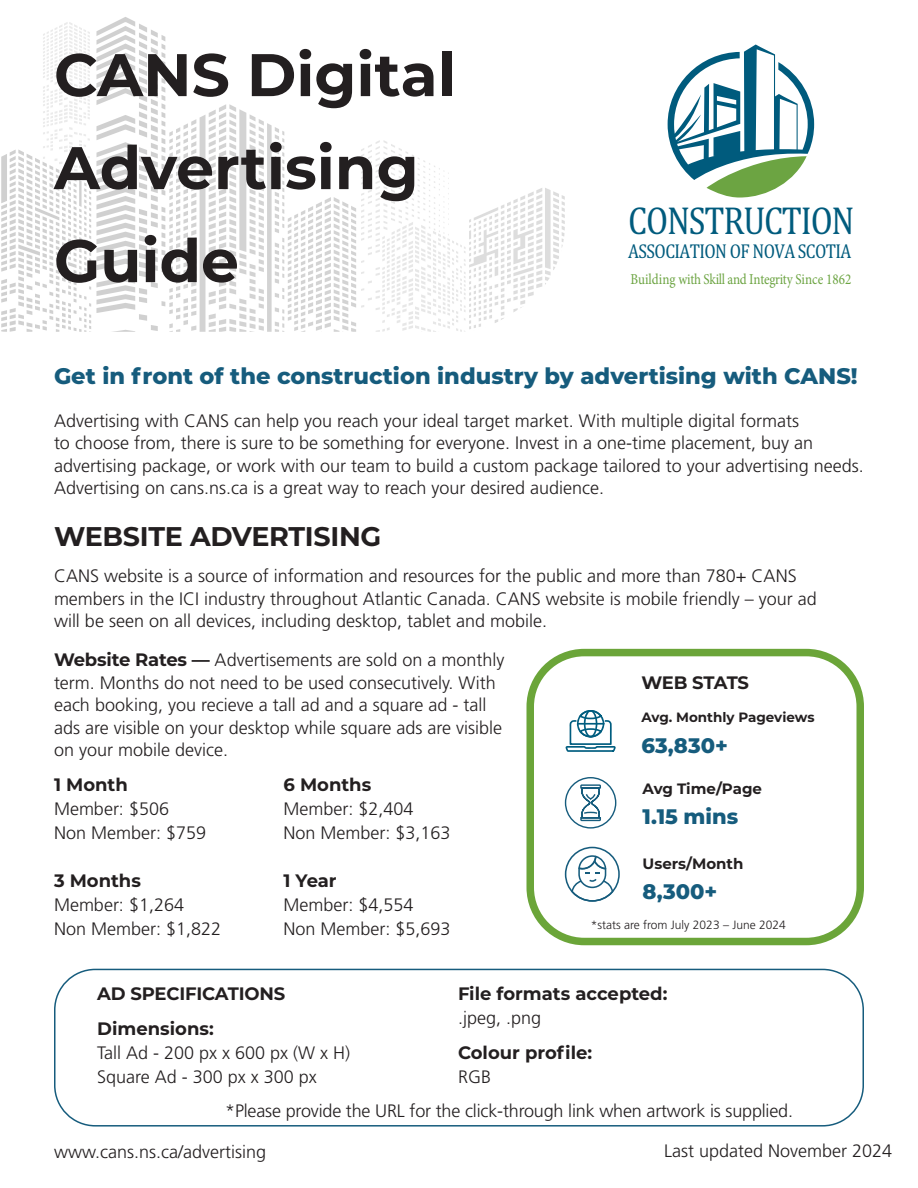
<style>
.page{position:relative;width:918px;height:1188px;background:#fff}
.page>*{position:absolute;margin:0;border:0;box-sizing:border-box;transform-origin:0 0}
.Document_Title{font:700 60px/93px "Montserrat";color:#231f20}
.t1{font:39.45px "Cambria";letter-spacing:-.035em;color:#005b7d;scale:.86 1}
.Headline{font:700 27px "Montserrat";letter-spacing:-.01em;color:#231f20}
.Headline-2{font:800 22.5px "Montserrat";color:#165c7d}
.t2{font:800 21px "Montserrat";color:#165c7d}
.t3{font:20.25px "Cambria";letter-spacing:-.035em;color:#005b7d;scale:.86 1}
.Emphasis{font:300 18px/22.5px "Frutiger LT Std";color:#231f20}
.Emphasis-2{font:700 18px/24px "Montserrat";color:#231f20}
.Headline-3{font:700 18px "Montserrat";letter-spacing:-.01em;color:#231f20}
.Emphasis-3{font:700 18px "Montserrat";letter-spacing:-.025em;color:#231f20}
.t4{font:15px "Minion Pro";letter-spacing:-.02em;color:#6ca442;scale:.87 1}
.t5{font:700 15px "Montserrat";color:#231f20}
.t6{font:700 13.5px "Montserrat";color:#231f20}
.t7{font:300 12px "Frutiger LT Std";color:#231f20}
.s1{font-family:"Montserrat";font-weight:700}
.s2{font-family:"Frutiger LT Std";font-weight:300}
</style>
<div class="page">
<svg style="left:1px;top:17px;width:564px;height:315px"></svg>
<svg style="left:668px;top:45px;width:146px;height:153px"></svg>
<div style="left:54px;top:969px;width:810px;height:158px;border:2px solid #165c7d;border-radius:40px"></div>
<div style="left:526px;top:649px;width:338px;height:296px;border:8px solid #6ba539;border-radius:54px"></div>
<svg style="left:566px;top:710px;width:50px;height:42px"></svg>
<svg style="left:580px;top:784px;width:21px;height:38px"></svg>
<div style="left:565px;top:777px;width:51px;height:52px;border:1px solid #165c7d;border-radius:50%"></div>
<svg style="left:565px;top:847px;width:55px;height:55px"></svg>
<p class="Document_Title" style="left:54px;top:25px;width:403px">CANS Digital<br>Advertising<br>Guide</p>
<p class="t1" style="left:628px;top:197px;width:265px">CONSTRUCTION</p>
<p class="t3" style="left:628px;top:239px;width:261px">ASSOCIATION OF NOVA SCOTIA</p>
<p class="t4" style="left:631px;top:269px;width:255px">Building with Skill and Integrity Since 1862</p>
<p class="Headline-2" style="left:54px;top:359px;width:805px">Get in front of the construction industry by advertising with CANS!</p>
<p class="Emphasis" style="left:54px;top:409px;width:811px">Advertising with CANS can help you reach your ideal target market. With multiple digital formats<br>to choose from, there is sure to be something for everyone. Invest in a one-time placement, buy an advertising package, or work with our team to build a custom package tailored to your advertising needs.<br>Advertising on cans.ns.ca is a great way to reach your desired audience.</p>
<p class="Headline" style="left:54px;top:517px;width:329px">WEBSITE ADVERTISING</p>
<p class="Emphasis" style="left:54px;top:565px;width:764px">CANS website is a source of information and resources for the public and more than 780+ CANS members in the ICI industry throughout Atlantic Canada. CANS website is mobile friendly – your ad will be seen on all devices, including desktop, tablet and mobile.</p>
<p class="Emphasis" style="left:54px;top:649px;width:452px"><span class="s1">Website Rates —</span> Advertisements are sold on a monthly term. Months do not need to be used consecutively. With each booking, you recieve a tall ad and a square ad - tall ads are visible on your desktop while square ads are visible on your mobile device.</p>
<p class="Emphasis-2" style="left:54px;top:772px;width:75px">1 Month</p>
<p class="Emphasis" style="left:54px;top:798px;width:117px">Member: $506</p>
<p class="Emphasis" style="left:54px;top:822px;width:154px">Non Member: $759</p>
<p class="Emphasis-2" style="left:54px;top:868px;width:88px">3 Months</p>
<p class="Emphasis" style="left:54px;top:894px;width:132px">Member: $1,264</p>
<p class="Emphasis" style="left:54px;top:918px;width:169px">Non Member: $1,822</p>
<p class="Emphasis-3" style="left:641px;top:669px;width:109px">WEB STATS</p>
<p class="t6" style="left:642px;top:707px;width:175px">Avg. Monthly Pageviews</p>
<p class="t2" style="left:642px;top:730px;width:88px">63,830+</p>
<p class="t5" style="left:643px;top:778px;width:121px">Avg Time/Page</p>
<p class="t2" style="left:643px;top:801px;width:97px">1.15 mins</p>
<p class="t5" style="left:643px;top:853px;width:102px">Users/Month</p>
<p class="t2" style="left:643px;top:876px;width:76px">8,300+</p>
<p class="Emphasis-2" style="left:284px;top:772px;width:89px">6 Months</p>
<p class="Emphasis" style="left:284px;top:798px;width:132px">Member: $2,404</p>
<p class="Emphasis" style="left:284px;top:822px;width:169px">Non Member: $3,163</p>
<p class="Emphasis-2" style="left:284px;top:868px;width:55px">1 Year</p>
<p class="Emphasis" style="left:284px;top:894px;width:132px">Member: $4,554</p>
<p class="Emphasis" style="left:284px;top:918px;width:169px">Non Member: $5,693</p>
<p class="t7" style="left:591px;top:918px;width:196px">*stats are from July 2023 – June 2024</p>
<p class="Emphasis-2" style="left:458px;top:980px;width:211px">File formats accepted: <span class="s2">.jpeg, .png</span></p>
<p class="Emphasis-2" style="left:458px;top:1039px;width:136px">Colour profile:<br><span class="s2">RGB</span></p>
<p class="Emphasis" style="left:225px;top:1099px;width:569px">*Please provide the URL for the click-through link when artwork is supplied.</p>
<p class="Headline-3" style="left:97px;top:980px;width:190px">AD SPECIFICATIONS</p>
<p class="Emphasis" style="left:97px;top:1017px;width:255px;line-height:24px"><span class="s1">Dimensions:<br></span>Tall Ad - 200 px x 600 px (W x H)</p>
<p class="Emphasis" style="left:97px;top:1066px;width:221px">Square Ad - 300 px x 300 px</p>
<p class="Emphasis" style="left:54px;top:1141px;width:214px">www.cans.ns.ca/advertising</p>
<p class="Emphasis" style="left:664px;top:1140px;width:230px">Last updated November 2024</p>
</div>
